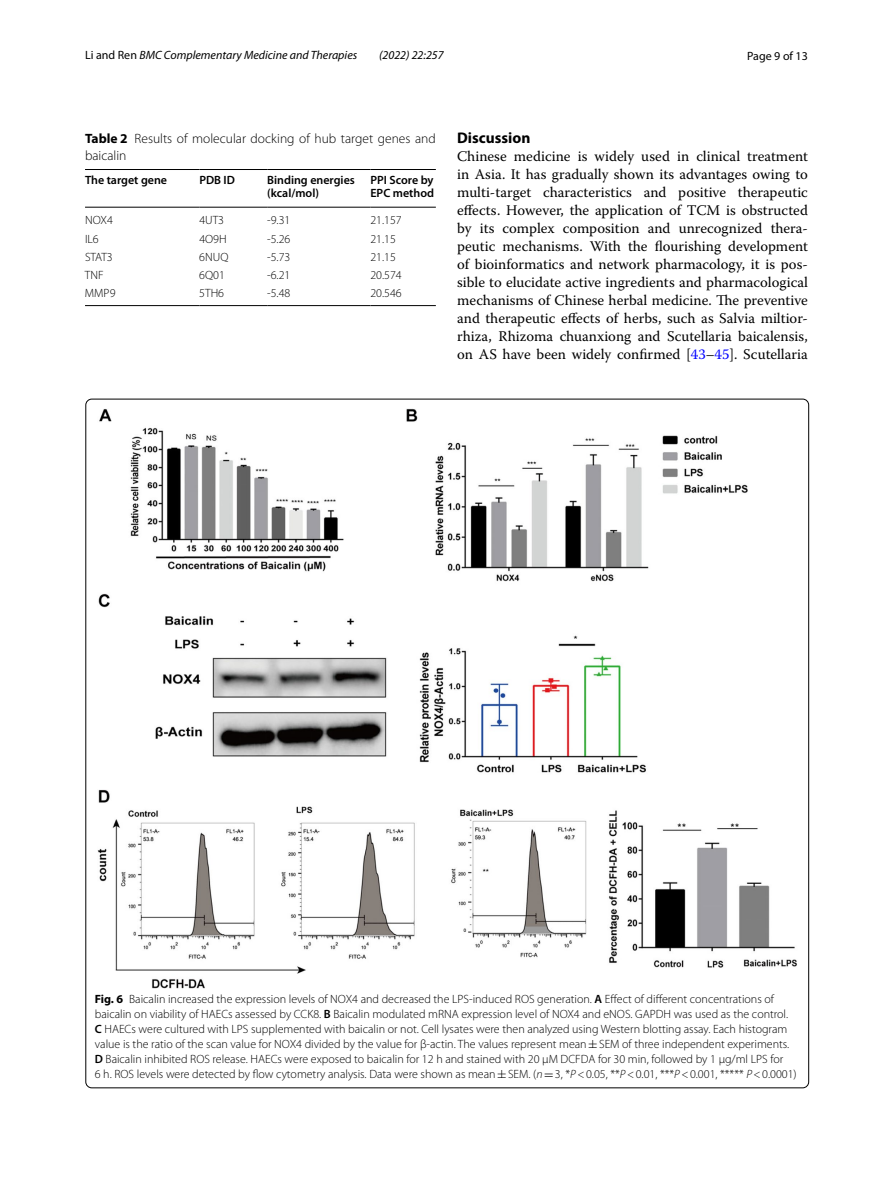
<style>
.page{position:relative;width:893px;height:1187px;background:#fff}
.page>*{position:absolute;margin:0;border:0;box-sizing:border-box;transform-origin:0 0}
.t1{font:700 15.45px "Myriad Pro";color:#000}
.t2{font:14.7px/18px "Warnock Pro";color:#000;text-align:justify}
.t3{font:300 13.5px/16.5px "Myriad Pro";color:#000}
.t4{font:300 12px/15px "Myriad Pro";color:#000}
.t5{font:600 12px/13.5px "Myriad Pro";color:#000}
.t6{font:italic 12px "Myriad Pro";color:#000}
.t7{font:12px "Myriad Pro";color:#000}
.s1{font-style:normal}
.s2{font-weight:700}
.s3{color:#00f}
.s4{font-weight:600}
.s5{font-family:"MTSY";font-weight:400}
.s6{font-style:italic}
</style>
<div class="page">
<hr style="left:85px;top:169px;width:114px;height:1px;background:#000">
<hr style="left:85px;top:207px;width:114px;height:1px;background:#000">
<hr style="left:199px;top:169px;width:68px;height:1px;background:#000">
<hr style="left:199px;top:207px;width:68px;height:1px;background:#000">
<hr style="left:267px;top:169px;width:103px;height:1px;background:#000">
<hr style="left:267px;top:207px;width:103px;height:1px;background:#000">
<hr style="left:370px;top:169px;width:66px;height:1px;background:#000">
<hr style="left:370px;top:207px;width:66px;height:1px;background:#000">
<hr style="left:85px;top:305px;width:114px;height:1px;background:#000">
<hr style="left:199px;top:305px;width:68px;height:1px;background:#000">
<hr style="left:267px;top:305px;width:103px;height:1px;background:#000">
<hr style="left:370px;top:305px;width:66px;height:1px;background:#000">
<img style="left:97px;top:408px;width:700px;height:579px">
<p class="t6" style="left:85px;top:48px;width:274px"><span class="s1">Li and Ren</span> BMC Complementary Medicine and Therapies</p>
<p class="t6" style="left:379px;top:48px;width:66px">(2022) 22:257</p>
<p class="t7" style="left:747px;top:48px;width:62px">Page 9 of 13</p>
<p class="t3" style="left:85px;top:130px;width:352px"><span class="s2">Table 2</span> Results of molecular docking of hub target genes and baicalin</p>
<p class="t5" style="left:85px;top:173px;width:84px">The target gene</p>
<p class="t5" style="left:199px;top:173px;width:37px">PDB ID</p>
<p class="t5" style="left:267px;top:173px;width:89px">Binding energies (kcal/mol)</p>
<p class="t5" style="left:370px;top:173px;width:65px">PPI Score by<br>EPC method</p>
<p class="t4" style="left:85px;top:213px;width:29px">NOX4</p>
<p class="t4" style="left:199px;top:213px;width:26px">4UT3</p>
<p class="t4" style="left:267px;top:213px;width:25px">-9.31</p>
<p class="t4" style="left:370px;top:213px;width:33px">21.157</p>
<p class="t4" style="left:85px;top:231px;width:15px">IL6</p>
<p class="t4" style="left:199px;top:231px;width:29px">4O9H</p>
<p class="t4" style="left:267px;top:231px;width:25px">-5.26</p>
<p class="t4" style="left:370px;top:231px;width:27px">21.15</p>
<p class="t4" style="left:85px;top:249px;width:29px">STAT3</p>
<p class="t4" style="left:199px;top:249px;width:31px">6NUQ</p>
<p class="t4" style="left:267px;top:249px;width:25px">-5.73</p>
<p class="t4" style="left:370px;top:249px;width:27px">21.15</p>
<p class="t4" style="left:85px;top:267px;width:20px">TNF</p>
<p class="t4" style="left:199px;top:267px;width:27px">6Q01</p>
<p class="t4" style="left:267px;top:267px;width:25px">-6.21</p>
<p class="t4" style="left:370px;top:267px;width:33px">20.574</p>
<p class="t4" style="left:85px;top:286px;width:32px">MMP9</p>
<p class="t4" style="left:199px;top:286px;width:26px">5TH6</p>
<p class="t4" style="left:267px;top:286px;width:25px">-5.48</p>
<p class="t4" style="left:370px;top:286px;width:33px">20.546</p>
<p class="t1" style="left:457px;top:128px;width:75px">Discussion</p>
<p class="t2" style="left:457px;top:147px;width:352px">Chinese medicine is widely used in clinical treatment in Asia. It has gradually shown its advantages owing to multi-target characteristics and positive therapeutic effects. However, the application of TCM is obstructed by its complex composition and unrecognized thera&shy;peutic mechanisms. With the flourishing development of bioinformatics and network pharmacology, it is pos&shy;sible to elucidate active ingredients and pharmacological mechanisms of Chinese herbal medicine. The preventive and therapeutic effects of herbs, such as Salvia miltior&shy;rhiza, Rhizoma chuanxiong and Scutellaria baicalensis, on AS have been widely confirmed [<span class="s3">43</span>–<span class="s3">45</span>]. Scutellaria</p>
<p class="t4" style="left:95px;top:991px;width:703px"><span class="s2">Fig. 6</span> Baicalin increased the expression levels of NOX4 and decreased the LPS-induced ROS generation. <span class="s4">A</span> Effect of different concentrations of baicalin on viability of HAECs assessed by CCK8. <span class="s4">B</span> Baicalin modulated mRNA expression level of NOX4 and eNOS. GAPDH was used as the control.<br><span class="s4">C</span> HAECs were cultured with LPS supplemented with baicalin or not. Cell lysates were then analyzed using Western blotting assay. Each histogram value is the ratio of the scan value for NOX4 divided by the value for β-actin. The values represent mean<span class="s5">±</span>SEM of three independent experiments.<br><span class="s4">D</span> Baicalin inhibited ROS release. HAECs were exposed to baicalin for 12 h and stained with 20 μM DCFDA for 30 min, followed by 1 μg/ml LPS for<br>6 h. ROS levels were detected by flow cytometry analysis. Data were shown as mean<span class="s5">±</span>SEM. (<span class="s6">n</span><span class="s5">=</span>3, *<span class="s6">P</span>&lt;0.05, **<span class="s6">P</span>&lt;0.01, ***<span class="s6">P</span>&lt;0.001, ***** <span class="s6">P</span>&lt;0.0001)</p>
</div>
